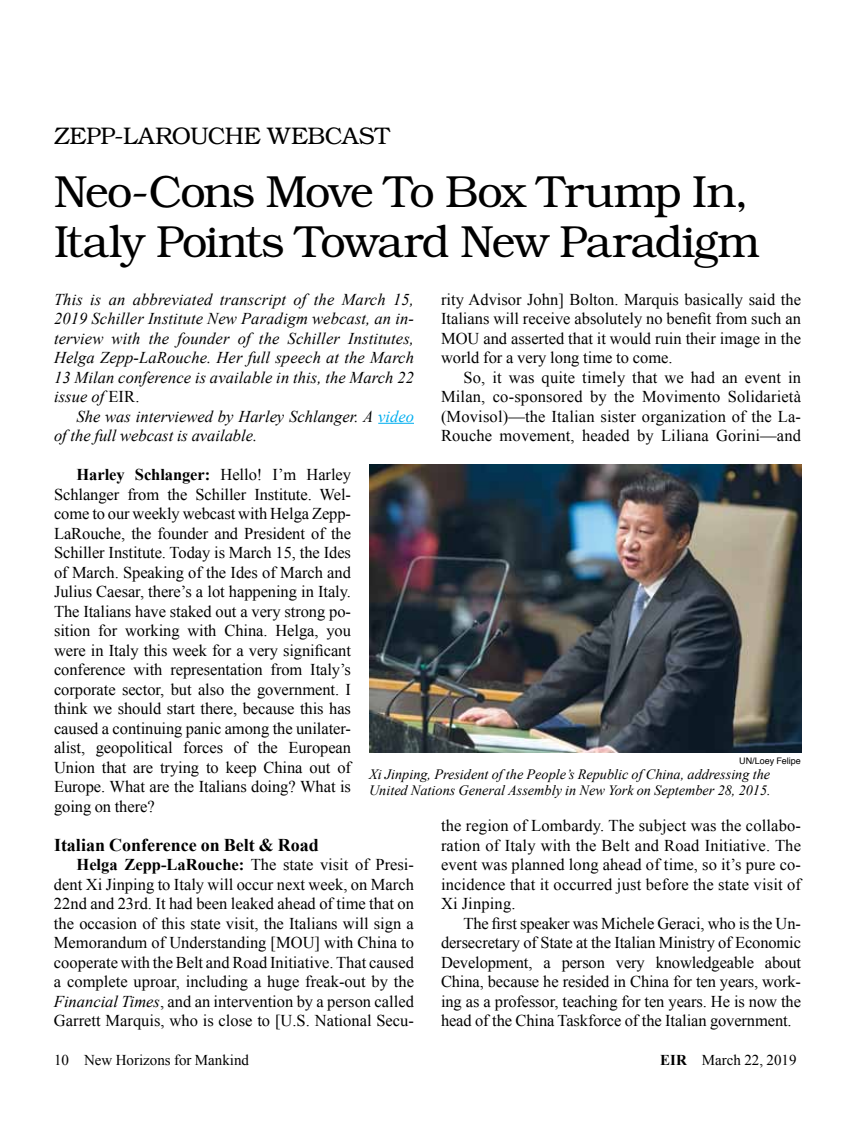
<style>
.page{position:relative;width:864px;height:1134px;background:#fff}
.page>*{position:absolute;margin:0;border:0;box-sizing:border-box;transform-origin:0 0}
.t1{font:300 45px/49.5px "Bookman";letter-spacing:-.03em;color:#000}
.t2{font:300 24px "Bookman";letter-spacing:-.02em;color:#000}
.t3{font:700 18px "Times New Roman";color:#000}
.t4{font:16.5px/19.5px "Times New Roman";color:#000;text-align:justify}
.t5{font:italic 16.5px/19.5px "Times New Roman";color:#000;text-align:justify}
.t6{font:15px "Times New Roman";color:#000}
.t7{font:italic 14.25px/15.8px "Times New Roman";color:#000}
.t8{font:9px "Helvetica";color:#000}
.s1{font-style:normal}
.s2{color:#00aeef}
.s3{font-weight:700}
.s4{font-style:italic}
</style>
<div class="page">
<hr style="left:378px;top:423px;width:36px;height:1px;background:#00aeef">
<img style="left:369px;top:464px;width:432px;height:288px">
<h2 class="t2" style="left:54px;top:122px;width:337px">ZEPP-LAROUCHE WEBCAST</h2>
<h1 class="t1" style="left:54px;top:167px;width:707px">Neo-Cons Move To Box Trump In,<br>Italy Points Toward New Paradigm</h1>
<p class="t5" style="left:54px;top:289px;width:362px">This is an abbreviated transcript of the March 15, 2019 Schiller Institute New Paradigm webcast, an in&shy;terview with the founder of the Schiller Institutes, Helga Zepp-LaRouche. Her full speech at the March 13 Milan conference is available in this, the March 22 issue of <span class="s1">EIR.</span></p>
<p class="t5" style="left:54px;top:406px;width:361px;text-indent:22px">She was interviewed by Harley Schlanger. A <span class="s2">video </span>of the full webcast is available.</p>
<p class="t4" style="left:54px;top:464px;width:299px;text-indent:23px"><span class="s3">Harley Schlanger:</span> Hello! I’m Harley Schlanger from the Schiller Institute. Wel&shy;come to our weekly webcast with Helga Zepp-LaRouche, the founder and President of the Schiller Institute. Today is March 15, the Ides of March. Speaking of the Ides of March and Julius Caesar, there’s a lot happening in Italy.<br>The Italians have staked out a very strong po&shy;sition for working with China. Helga, you were in Italy this week for a very significant conference with representation from Italy’s corporate sector, but also the government. I think we should start there, because this has caused a continuing panic among the unilater&shy;alist, geopolitical forces of the European Union that are trying to keep China out of Europe. What are the Italians doing? What is going on there?</p>
<p class="t3" style="left:54px;top:832px;width:266px">Italian Conference on Belt &amp; Road</p>
<p class="t4" style="left:54px;top:854px;width:362px;text-indent:23px"><span class="s3">Helga Zepp-LaRouche:</span> The state visit of Presi&shy;dent Xi Jinping to Italy will occur next week, on March 22nd and 23rd. It had been leaked ahead of time that on the occasion of this state visit, the Italians will sign a Memorandum of Understanding [MOU] with China to cooperate with the Belt and Road Initiative. That caused a complete uproar, including a huge freak-out by the <span class="s4">Financial Times</span>, and an intervention by a person called Garrett Marquis, who is close to [U.S. National Secu-</p>
<p class="t4" style="left:441px;top:289px;width:362px">rity Advisor John] Bolton. Marquis basically said the Italians will receive absolutely no benefit from such an MOU and asserted that it would ruin their image in the world for a very long time to come.</p>
<p class="t4" style="left:441px;top:367px;width:362px;text-indent:23px">So, it was quite timely that we had an event in Milan, co-sponsored by the Movimento Solidarietà (Movisol)—the Italian sister organization of the La-Rouche movement, headed by Liliana Gorini—and</p>
<p class="t8" style="left:739px;top:754px;width:63px">UN/Loey Felipe</p>
<p class="t7" style="left:369px;top:766px;width:403px">Xi Jinping, President of the People’s Republic of China, addressing the<br>United Nations General Assembly in New York on September 28, 2015.</p>
<p class="t4" style="left:441px;top:816px;width:362px">the region of Lombardy. The subject was the collabo&shy;ration of Italy with the Belt and Road Initiative. The event was planned long ahead of time, so it’s pure co&shy;incidence that it occurred just before the state visit of Xi Jinping.</p>
<p class="t4" style="left:441px;top:913px;width:362px;text-indent:23px">The first speaker was Michele Geraci, who is the Un&shy;dersecretary of State at the Italian Ministry of Economic Development, a person very knowledgeable about China, because he resided in China for ten years, work&shy;ing as a professor, teaching for ten years. He is now the head of the China Taskforce of the Italian government.</p>
<p class="t6" style="left:54px;top:1050px;width:197px">10 New Horizons for Mankind</p>
<p class="t6" style="left:660px;top:1050px;width:138px"><span class="s3">EIR</span> March 22, 2019</p>
</div>
